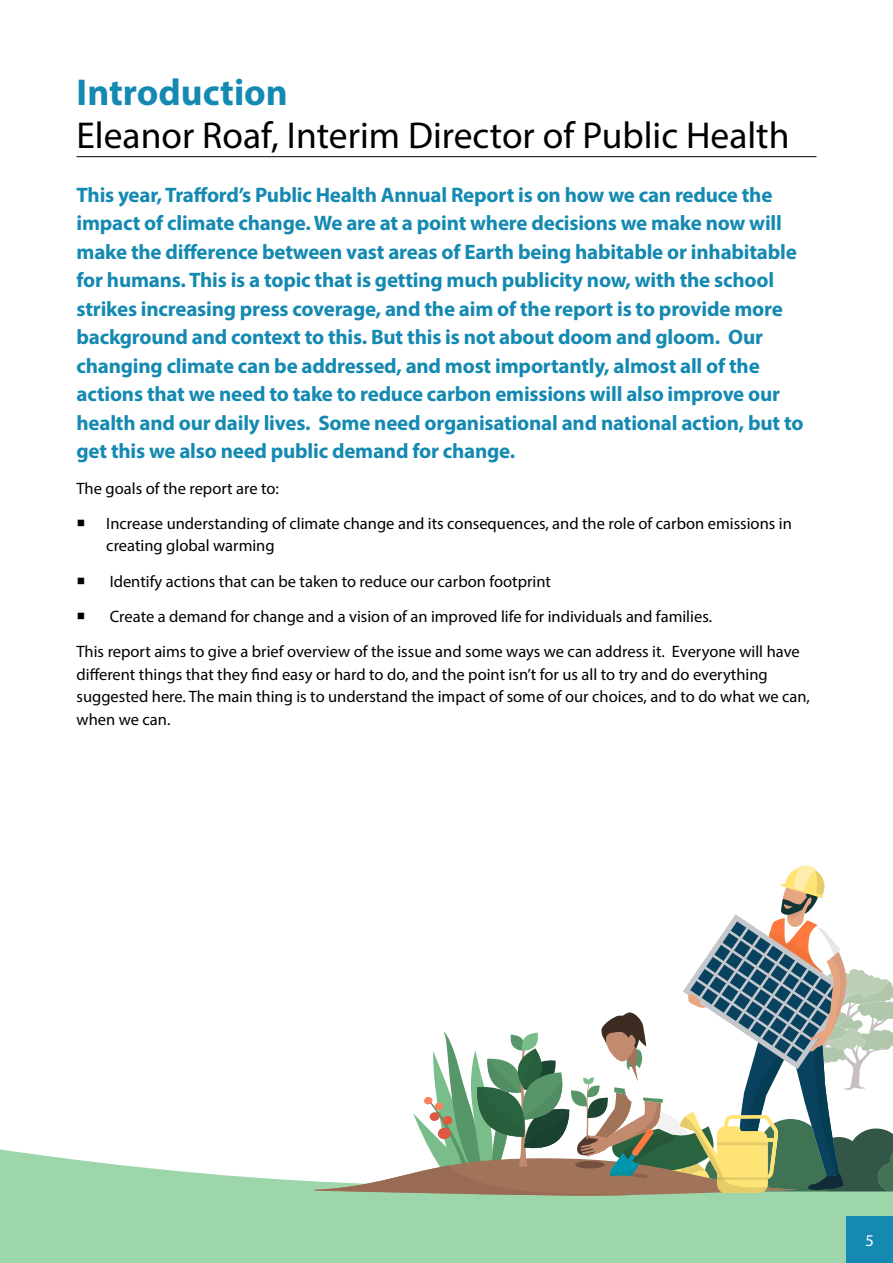
<style>
.page{position:relative;width:893px;height:1263px;background:#fff}
.page>*{position:absolute;margin:0;border:0;box-sizing:border-box;transform-origin:0 0}
.t1{font:37.5px "Myriad Pro";color:#000}
.t2{font:700 37.5px "Myriad Pro";color:#1489b1}
.t3{font:700 21px/28.5px "Myriad Pro";letter-spacing:-.01em;color:#1489b1}
.t4{font:16.5px/22.5px "Myriad Pro";color:#000}
.t5{font:16.5px "Myriad Pro";color:#fff}
</style>
<div class="page">
<hr style="left:77px;top:156px;width:739px;height:1px;background:#000">
<svg style="left:0;top:1149px;width:893px;height:114px;background:#a5d9b1"></svg>
<div style="left:846px;top:1216px;width:47px;height:47px;background:#1489b1"></div>
<svg style="left:313px;top:865px;width:580px;height:332px"></svg>
<div style="left:575px;top:1161px;width:30px;height:7px;background:#734f40;border-radius:50%"></div>
<h1 class="t2" style="left:77px;top:68px;width:213px">Introduction</h1>
<h1 class="t1" style="left:77px;top:112px;width:714px">Eleanor Roaf, Interim Director of Public Health</h1>
<h3 class="t3" style="left:77px;top:180px;width:729px">This year, Traford’s Public Health Annual Report is on how we can reduce the impact of climate change. We are at a point where decisions we make now will make the diference between vast areas of Earth being habitable or inhabitable for humans. This is a topic that is getting much publicity now, with the school strikes increasing press coverage, and the aim of the report is to provide more background and context to this. But this is not about doom and gloom. Our changing climate can be addressed, and most importantly, almost all of the actions that we need to take to reduce carbon emissions will also improve our health and our daily lives. Some need organisational and national action, but to get this we also need public demand for change.</h3>
<p class="t4" style="left:77px;top:477px;width:204px">The goals of the report are to:</p>
<p class="t4" style="left:106px;top:512px;width:687px">Increase understanding of climate change and its consequences, and the role of carbon emissions in creating global warming</p>
<p class="t4" style="left:110px;top:570px;width:443px">Identify actions that can be taken to reduce our carbon footprint</p>
<p class="t4" style="left:110px;top:605px;width:604px">Create a demand for change and a vision of an improved life for individuals and families.</p>
<p class="t4" style="left:77px;top:640px;width:735px">This report aims to give a brief overview of the issue and some ways we can address it. Everyone will have diferent things that they fnd easy or hard to do, and the point isn’t for us all to try and do everything suggested here. The main thing is to understand the impact of some of our choices, and to do what we can, when we can.</p>
<p class="t5" style="left:865px;top:1230px;width:10px">5</p>
</div>
